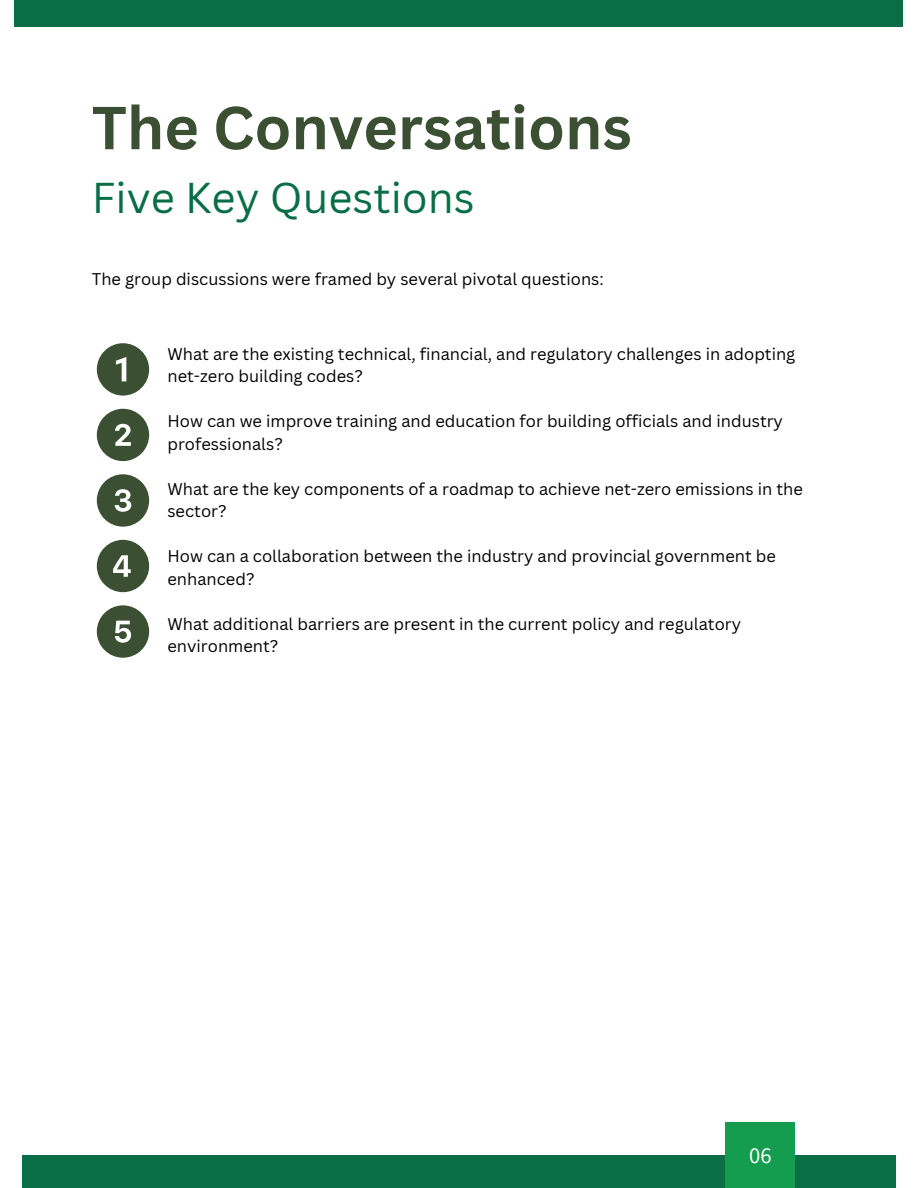
<style>
.page{position:relative;width:918px;height:1188px;background:#fff}
.page>*{position:absolute;margin:0;border:0;box-sizing:border-box;transform-origin:0 0}
.t1{font:700 59.25px "Canva Sans";color:#3b4f33}
.t2{font:42px "Canva Sans";color:#096e46}
.t3{font:22.5px "Source Sans Pro";color:#fff}
.t4{font:16.5px/22.5px "Canva Sans";color:#000}
</style>
<div class="page">
<div style="left:15px;top:0;width:888px;height:27px;background:#096e46"></div>
<div style="left:22px;top:1155px;width:874px;height:33px;background:#096e46"></div>
<div style="left:726px;top:1122px;width:69px;height:66px;background:#149d4e"></div>
<svg style="left:97px;top:343px;width:52px;height:53px"></svg>
<svg style="left:97px;top:409px;width:52px;height:52px"></svg>
<svg style="left:97px;top:474px;width:52px;height:53px"></svg>
<svg style="left:97px;top:540px;width:52px;height:52px"></svg>
<svg style="left:97px;top:605px;width:52px;height:53px"></svg>
<p class="t1" style="left:92px;top:86px;width:542px">The Conversations</p>
<h2 class="t2" style="left:92px;top:168px;width:385px">Five Key Questions</h2>
<p class="t4" style="left:92px;top:267px;width:513px">The group discussions were framed by several pivotal questions:</p>
<p class="t4" style="left:167px;top:342px;width:629px">What are the existing technical, financial, and regulatory challenges in adopting net-zero building codes?</p>
<p class="t4" style="left:167px;top:410px;width:617px">How can we improve training and education for building officials and industry professionals?</p>
<p class="t4" style="left:167px;top:477px;width:637px">What are the key components of a roadmap to achieve net-zero emissions in the sector?</p>
<p class="t4" style="left:167px;top:545px;width:610px">How can a collaboration between the industry and provincial government be enhanced?</p>
<p class="t4" style="left:167px;top:612px;width:575px">What additional barriers are present in the current policy and regulatory environment?</p>
<h1 class="t3" style="left:749px;top:1141px;width:24px">06</h1>
</div>
